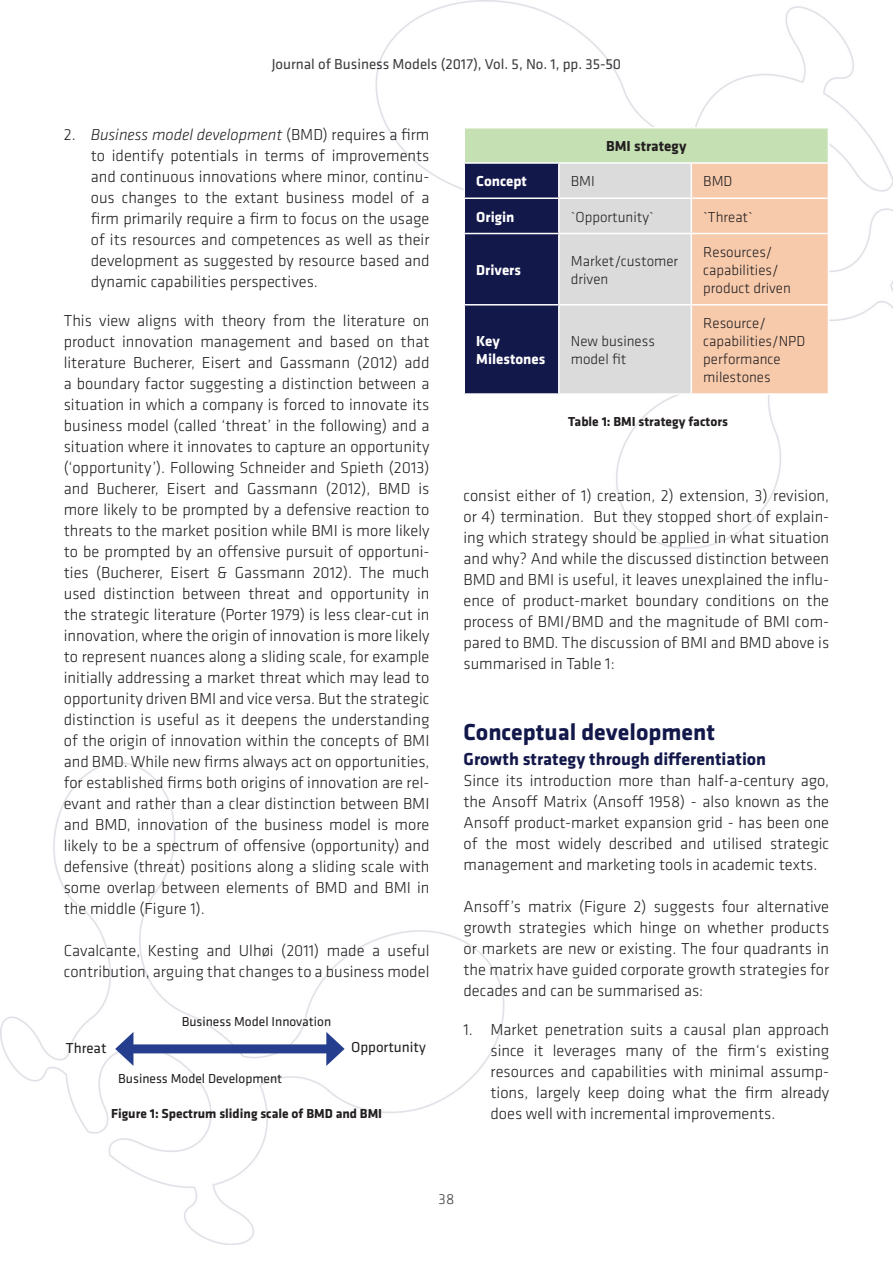
<style>
.page{position:relative;width:893px;height:1263px;background:#fff}
.page>*{position:absolute;margin:0;border:0;box-sizing:border-box;transform-origin:0 0}
.Headline{font:700 24px "Klavika";color:#13184a}
.Subheadline{font:700 18px "Klavika";color:#13184a}
.Brødtekst{font:300 16.5px/21px "Klavika";color:#231f20;text-align:justify}
.t1{font:300 15px/18px "Klavika";color:#231f20}
.Brødtekst-2{font:15px "Klavika";color:#231f20}
.t2{font:700 15px/18px "Klavika";color:#fff}
.t3{font:700 15px "Klavika";color:#231f20}
.Figure_text{font:700 13.5px "Klavika";color:#231f20}
.Brødtekst-3{font:13.5px "Klavika";color:#231f20}
.s1{font-style:italic}
</style>
<div class="page">
<img style="left:0;top:0;width:893px;height:1244px">
<div style="left:126px;top:1044px;width:207px;height:9px;background:#253f8e"></div>
<svg style="left:115px;top:1032px;width:18px;height:34px"></svg>
<svg style="left:326px;top:1032px;width:19px;height:34px"></svg>
<div style="left:464px;top:128px;width:364px;height:35px;background:#c5e0b3"></div>
<svg style="left:465px;top:164px;width:363px;height:229px"></svg>
<hr style="left:463px;top:162px;width:96px;height:2px;background:#fff">
<hr style="left:559px;top:162px;width:132px;height:2px;background:#fff">
<hr style="left:558px;top:164px;width:2px;height:33px;background:#fff">
<hr style="left:691px;top:162px;width:138px;height:2px;background:#fff">
<hr style="left:691px;top:164px;width:1px;height:33px;background:#fff">
<hr style="left:463px;top:197px;width:96px;height:2px;background:#fff">
<hr style="left:559px;top:197px;width:132px;height:2px;background:#fff">
<hr style="left:558px;top:199px;width:2px;height:34px;background:#fff">
<hr style="left:691px;top:197px;width:138px;height:2px;background:#fff">
<hr style="left:691px;top:199px;width:1px;height:34px;background:#fff">
<hr style="left:463px;top:233px;width:96px;height:1px;background:#fff">
<hr style="left:559px;top:233px;width:132px;height:1px;background:#fff">
<hr style="left:558px;top:234px;width:2px;height:70px;background:#fff">
<hr style="left:691px;top:233px;width:138px;height:1px;background:#fff">
<hr style="left:691px;top:234px;width:1px;height:70px;background:#fff">
<hr style="left:463px;top:304px;width:96px;height:1px;background:#fff">
<hr style="left:559px;top:304px;width:132px;height:1px;background:#fff">
<hr style="left:558px;top:305px;width:2px;height:88px;background:#fff">
<hr style="left:691px;top:304px;width:138px;height:1px;background:#fff">
<hr style="left:691px;top:305px;width:1px;height:88px;background:#fff">
<hr style="left:463px;top:127px;width:96px;height:1px;background:#fff">
<hr style="left:463px;top:128px;width:2px;height:34px;background:#fff">
<hr style="left:559px;top:127px;width:132px;height:1px;background:#fff">
<hr style="left:691px;top:127px;width:138px;height:1px;background:#fff">
<hr style="left:828px;top:128px;width:1px;height:34px;background:#fff">
<hr style="left:463px;top:164px;width:2px;height:33px;background:#fff">
<hr style="left:828px;top:164px;width:1px;height:33px;background:#fff">
<hr style="left:463px;top:199px;width:2px;height:34px;background:#fff">
<hr style="left:828px;top:199px;width:1px;height:34px;background:#fff">
<hr style="left:463px;top:234px;width:2px;height:70px;background:#fff">
<hr style="left:828px;top:234px;width:1px;height:70px;background:#fff">
<hr style="left:463px;top:305px;width:2px;height:88px;background:#fff">
<hr style="left:828px;top:305px;width:1px;height:88px;background:#fff">
<hr style="left:463px;top:393px;width:96px;height:2px;background:#fff">
<hr style="left:559px;top:393px;width:132px;height:2px;background:#fff">
<hr style="left:691px;top:393px;width:138px;height:2px;background:#fff">
<p class="Brødtekst-2" style="left:272px;top:56px;width:351px">Journal of Business Models (2017), Vol. 5, No. 1, pp. 35-50</p>
<p class="Brødtekst" style="left:91px;top:124px;width:340px;text-indent:-27px">2. <span class="s1">Business model development</span> (BMD) requires a firm to identify potentials in terms of improvements and continuous innovations where minor, continu&shy;ous changes to the extant business model of a firm primarily require a firm to focus on the usage of its resources and competences as well as their development as suggested by resource based and dynamic capabilities perspectives.</p>
<p class="Brødtekst" style="left:64px;top:310px;width:367px">This view aligns with theory from the literature on product innovation management and based on that literature Bucherer, Eisert and Gassmann (2012) add a boundary factor suggesting a distinction between a situation in which a company is forced to innovate its business model (called ‘threat’ in the following) and a situation where it innovates to capture an opportunity (‘opportunity’). Following Schneider and Spieth (2013) and Bucherer, Eisert and Gassmann (2012), BMD is more likely to be prompted by a defensive reaction to threats to the market position while BMI is more likely to be prompted by an offensive pursuit of opportuni&shy;ties (Bucherer, Eisert &amp; Gassmann 2012). The much used distinction between threat and opportunity in the strategic literature (Porter 1979) is less clear-cut in innovation, where the origin of innovation is more likely to represent nuances along a sliding scale, for example initially addressing a market threat which may lead to opportunity driven BMI and vice versa. But the strategic distinction is useful as it deepens the understanding of the origin of innovation within the concepts of BMI and BMD. While new firms always act on opportunities, for established firms both origins of innovation are rel&shy;evant and rather than a clear distinction between BMI and BMD, innovation of the business model is more likely to be a spectrum of offensive (opportunity) and defensive (threat) positions along a sliding scale with some overlap between elements of BMD and BMI in the middle (Figure 1).</p>
<p class="Brødtekst" style="left:64px;top:940px;width:367px">Cavalcante, Kesting and Ulhøi (2011) made a useful contribution, arguing that changes to a business model</p>
<p class="Brødtekst-3" style="left:182px;top:1014px;width:151px">Business Model Innovation</p>
<p class="Brødtekst-2" style="left:66px;top:1040px;width:42px">Threat</p>
<p class="Brødtekst-2" style="left:351px;top:1039px;width:76px">Opportunity</p>
<p class="Brødtekst-3" style="left:118px;top:1071px;width:166px">Business Model Development</p>
<p class="Figure_text" style="left:111px;top:1106px;width:273px">Figure 1: Spectrum sliding scale of BMD and BMI</p>
<p class="t3" style="left:606px;top:138px;width:82px">BMI strategy</p>
<p class="t2" style="left:476px;top:173px;width:52px">Concept</p>
<p class="t1" style="left:571px;top:173px;width:26px">BMI</p>
<p class="t1" style="left:703px;top:173px;width:31px">BMD</p>
<p class="t2" style="left:476px;top:208px;width:40px">Origin</p>
<p class="t1" style="left:571px;top:208px;width:84px">`Opportunity`</p>
<p class="t1" style="left:703px;top:208px;width:51px">`Threat`</p>
<p class="t2" style="left:476px;top:261px;width:46px">Drivers</p>
<p class="t1" style="left:571px;top:252px;width:109px">Market/customer driven</p>
<p class="t1" style="left:703px;top:243px;width:89px">Resources/ capabilities/ product driven</p>
<p class="t1" style="left:703px;top:314px;width:103px">Resource/ capabilities/NPD performance milestones</p>
<p class="Figure_text" style="left:568px;top:414px;width:161px">Table 1: BMI strategy factors</p>
<p class="t2" style="left:476px;top:332px;width:71px">Key<br>Milestones</p>
<p class="t1" style="left:571px;top:332px;width:86px">New business model fit</p>
<p class="Brødtekst" style="left:463px;top:486px;width:367px">consist either of 1) creation, 2) extension, 3) revision, or 4) termination. But they stopped short of explain&shy;ing which strategy should be applied in what situation and why? And while the discussed distinction between BMD and BMI is useful, it leaves unexplained the influ&shy;ence of product-market boundary conditions on the process of BMI/BMD and the magnitude of BMI com&shy;pared to BMD. The discussion of BMI and BMD above is summarised in Table 1:</p>
<p class="Headline" style="left:463px;top:719px;width:253px">Conceptual development</p>
<p class="Subheadline" style="left:463px;top:749px;width:304px">Growth strategy through differentiation</p>
<p class="Brødtekst" style="left:463px;top:770px;width:367px">Since its introduction more than half-a-century ago, the Ansoff Matrix (Ansoff 1958) - also known as the Ansoff product-market expansion grid - has been one of the most widely described and utilised strategic management and marketing tools in academic texts.</p>
<p class="Brødtekst" style="left:463px;top:896px;width:367px">Ansoff’s matrix (Figure 2) suggests four alternative growth strategies which hinge on whether products or markets are new or existing. The four quadrants in the matrix have guided corporate growth strategies for decades and can be summarised as:</p>
<p class="Brødtekst" style="left:490px;top:1019px;width:340px;text-indent:-27px">1. Market penetration suits a causal plan approach since it leverages many of the firm‘s existing resources and capabilities with minimal assump&shy;tions, largely keep doing what the firm already does well with incremental improvements.</p>
<p class="t1" style="left:439px;top:1191px;width:17px">38</p>
</div>
